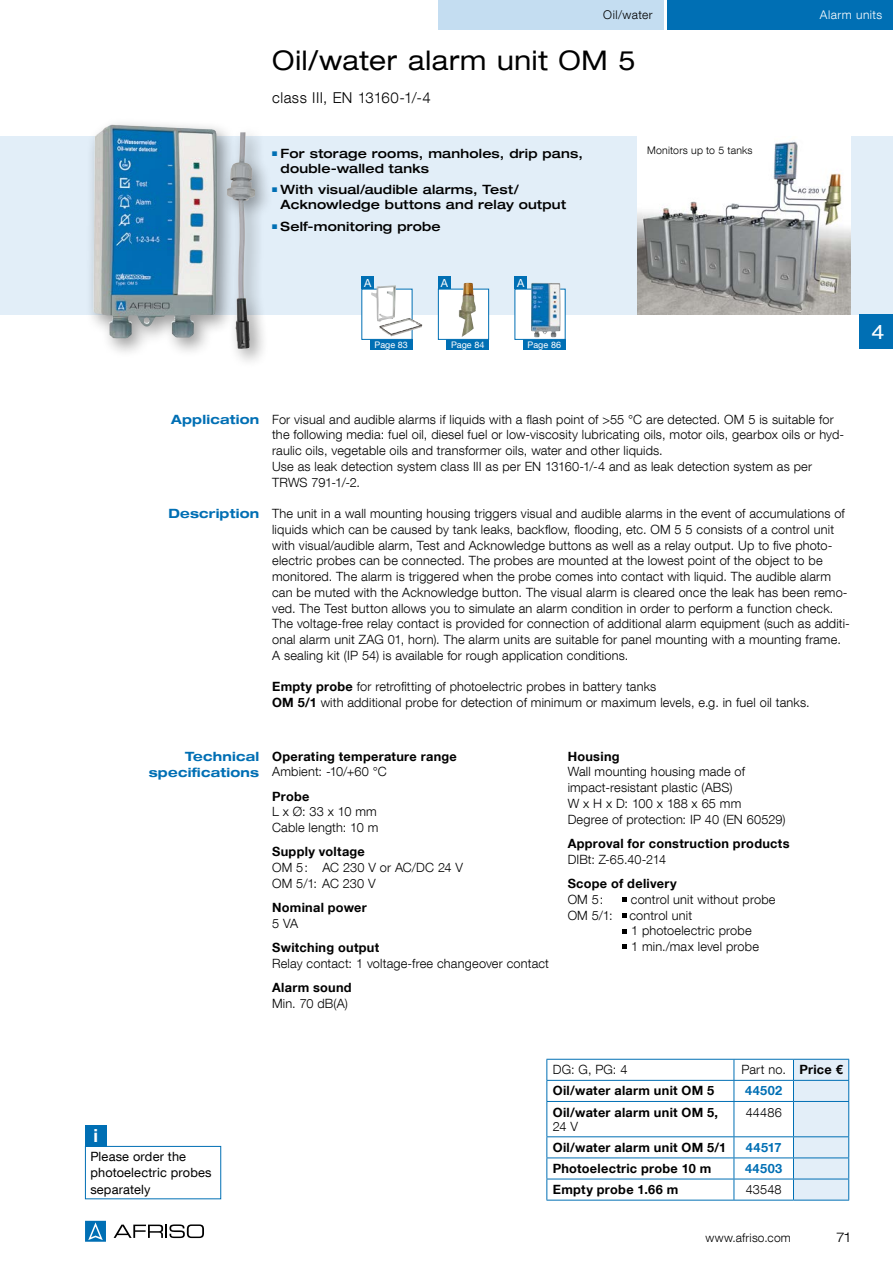
<style>
.page{position:relative;width:893px;height:1263px;background:#fff}
.page>*{position:absolute;margin:0;border:0;box-sizing:border-box;transform-origin:0 0}
.t1{font:expanded 27px "Helvetica Neue LT Com";letter-spacing:.03em;color:#000;scale:.95 1}
.t2{font:expanded 19.5px "Helvetica Neue LT Com";color:#fff}
.t3{font:700 18px "Helvetica Neue LT Com";color:#fff}
.t4{font:300 15px "Helvetica Neue LT Com";letter-spacing:.025em;color:#000}
.t5{font:300 expanded 13.5px "Helvetica Neue LT Com";color:#000}
.t6{font:300 12.75px/15.8px "Helvetica Neue LT Com";letter-spacing:.015em;color:#000}
.t7{font:700 12.75px "Helvetica Neue LT Com";letter-spacing:.02em;color:#000}
.t8{font:500 expanded 12.75px/15px "Helvetica Neue LT Com";letter-spacing:.015em;color:#000}
.t9{font:700 expanded 12.75px/16.5px "Helvetica Neue LT Com";letter-spacing:.015em;color:#006fb4;text-align:right}
.t10{font:12.75px/16.5px "Helvetica Neue LT Com";letter-spacing:.015em;color:#000}
.t11{font:700 12.75px "Helvetica Neue LT Com";letter-spacing:.035em;color:#006fb4}
.t12{font:300 12px "Helvetica Neue LT Com";letter-spacing:.02em;color:#000}
.t13{font:300 12px "Helvetica Neue LT Com";letter-spacing:.04em;color:#fff}
.t14{font:11.1px "Helvetica Neue LT Com";color:#fff}
.t15{font:300 10.5px "Helvetica Neue LT Com";letter-spacing:.02em;color:#000}
.t16{font:9px "Helvetica Neue LT Com";color:#fff}
.s1{font-weight:700}
</style>
<div class="page">
<div style="left:0;top:136px;width:893px;height:179px;background:#e2eef8"></div>
<div style="left:668px;top:0;width:225px;height:30px;background:#006fb4"></div>
<div style="left:438px;top:0;width:225px;height:30px;background:#c4ddf1"></div>
<svg style="left:114px;top:1224px;width:90px;height:14px"></svg>
<svg style="left:85px;top:1221px;width:21px;height:21px"></svg>
<div style="left:86px;top:117px;width:151px;height:241px;background:#000;opacity:.4"></div>
<img style="left:94px;top:125px;width:123px;height:213px">
<div style="left:220px;top:125px;width:55px;height:243px;background:#000;opacity:.4"></div>
<img style="left:227px;top:132px;width:28px;height:217px">
<div style="left:446px;top:339px;width:43px;height:11px;background:#006fb4"></div>
<div style="left:438px;top:276px;width:13px;height:13px;background:#006fb4"></div>
<div style="left:438px;top:289px;width:51px;height:51px;background:#fff;border:1px solid #006fb4"></div>
<img style="left:459px;top:283px;width:17px;height:54px">
<div style="left:370px;top:339px;width:42px;height:11px;background:#006fb4"></div>
<div style="left:361px;top:276px;width:13px;height:13px;background:#006fb4"></div>
<div style="left:361px;top:289px;width:51px;height:51px;background:#fff;border:1px solid #006fb4"></div>
<img style="left:379px;top:318px;width:43px;height:18px">
<img style="left:371px;top:285px;width:25px;height:36px">
<div style="left:523px;top:339px;width:43px;height:11px;background:#006fb4"></div>
<div style="left:514px;top:276px;width:13px;height:13px;background:#006fb4"></div>
<div style="left:514px;top:289px;width:52px;height:51px;background:#fff;border:1px solid #006fb4"></div>
<img style="left:531px;top:283px;width:29px;height:54px">
<hr style="left:546px;top:1059px;width:188px;height:1px;background:#006fb4">
<hr style="left:734px;top:1059px;width:59px;height:1px;background:#006fb4">
<hr style="left:546px;top:1080px;width:188px;height:1px;background:#006fb4">
<svg style="left:546px;top:1059px;width:1px;height:42px"></svg>
<hr style="left:734px;top:1080px;width:59px;height:1px;background:#006fb4">
<svg style="left:734px;top:1059px;width:1px;height:42px"></svg>
<hr style="left:546px;top:1101px;width:188px;height:1px;background:#006fb4">
<hr style="left:546px;top:1102px;width:1px;height:34px;background:#006fb4">
<hr style="left:734px;top:1101px;width:59px;height:1px;background:#006fb4">
<hr style="left:734px;top:1102px;width:1px;height:34px;background:#006fb4">
<hr style="left:546px;top:1136px;width:188px;height:1px;background:#006fb4">
<hr style="left:734px;top:1136px;width:59px;height:1px;background:#006fb4">
<hr style="left:546px;top:1157px;width:188px;height:1px;background:#006fb4">
<hr style="left:734px;top:1157px;width:59px;height:1px;background:#006fb4">
<hr style="left:546px;top:1179px;width:188px;height:1px;background:#006fb4">
<svg style="left:546px;top:1137px;width:1px;height:63px"></svg>
<hr style="left:734px;top:1179px;width:59px;height:1px;background:#006fb4">
<svg style="left:734px;top:1137px;width:1px;height:63px"></svg>
<svg style="left:793px;top:1059px;width:56px;height:141px;background:#d2e4f3"></svg>
<hr style="left:546px;top:1200px;width:188px;height:1px;background:#006fb4">
<hr style="left:734px;top:1200px;width:59px;height:1px;background:#006fb4">
<hr style="left:793px;top:1200px;width:56px;height:1px;background:#006fb4">
<svg style="left:623px;top:897px;width:4px;height:5px"></svg>
<svg style="left:623px;top:913px;width:4px;height:4px"></svg>
<svg style="left:623px;top:929px;width:4px;height:4px"></svg>
<svg style="left:623px;top:945px;width:4px;height:4px"></svg>
<div style="left:85px;top:1146px;width:136px;height:53px;border:1px solid #006fb4"></div>
<div style="left:85px;top:1125px;width:21px;height:21px;background:#006fb4"></div>
<img style="left:638px;top:136px;width:212px;height:179px">
<div style="left:859px;top:315px;width:34px;height:34px;background:#006fb4"></div>
<p class="t12" style="left:603px;top:7px;width:51px">Oil/water</p>
<p class="t13" style="left:820px;top:7px;width:64px">Alarm units</p>
<h1 class="t1" style="left:272px;top:44px;width:384px">Oil/water alarm unit OM 5</h1>
<p class="t4" style="left:272px;top:89px;width:160px">class III, EN 13160-1/-4</p>
<p class="t8" style="left:281px;top:145px;width:304px;text-indent:-9px"><sup>■</sup> For storage rooms, manholes, drip pans, double-walled tanks</p>
<p class="t8" style="left:281px;top:182px;width:287px;text-indent:-9px"><sup>■</sup> With visual/audible alarms, Test/<br>Acknowledge buttons and relay output</p>
<p class="t8" style="left:272px;top:218px;width:170px"><sup>■</sup> Self-monitoring probe</p>
<p class="t15" style="left:647px;top:144px;width:107px">Monitors up to 5 tanks</p>
<p class="t14" style="left:364px;top:276px;width:9px">A</p>
<p class="t14" style="left:441px;top:276px;width:9px">A</p>
<p class="t14" style="left:517px;top:276px;width:9px">A</p>
<p class="t16" style="left:374px;top:339px;width:35px">Page 83</p>
<p class="t16" style="left:451px;top:339px;width:35px">Page 84</p>
<p class="t16" style="left:528px;top:339px;width:35px">Page 86</p>
<h2 class="t2" style="left:871px;top:319px;width:15px">4</h2>
<p class="t9" style="left:171px;top:410px;width:90px">Application</p>
<p class="t9" style="left:168px;top:505px;width:92px">Description</p>
<p class="t6" style="left:272px;top:411px;width:574px">For visual and audible alarms if liquids with a flash point of &gt;55 °C are detected. OM 5 is suitable for the following media: fuel oil, diesel fuel or low-viscosity lubricating oils, motor oils, gearbox oils or hyd&shy;raulic oils, vegetable oils and transformer oils, water and other liquids.<br>Use as leak detection system class III as per EN 13160-1/-4 and as leak detection system as per TRWS 791-1/-2.</p>
<p class="t6" style="left:272px;top:505px;width:579px">The unit in a wall mounting housing triggers visual and audible alarms in the event of accumulations of liquids which can be caused by tank leaks, backflow, flooding, etc. OM 5 5 consists of a control unit with visual/audible alarm, Test and Acknowledge buttons as well as a relay output. Up to five photo&shy;electric probes can be connected. The probes are mounted at the lowest point of the object to be monitored. The alarm is triggered when the probe comes into contact with liquid. The audible alarm can be muted with the Acknowledge button. The visual alarm is cleared once the leak has been remo&shy;ved. The Test button allows you to simulate an alarm condition in order to perform a function check.<br>The voltage-free relay contact is provided for connection of additional alarm equipment (such as additi&shy;onal alarm unit ZAG 01, horn). The alarm units are suitable for panel mounting with a mounting frame.<br>A sealing kit (IP 54) is available for rough application conditions.</p>
<p class="t6" style="left:272px;top:679px;width:539px"><span class="s1">Empty probe</span> for retrofitting of photoelectric probes in battery tanks<br><span class="s1">OM 5/1</span> with additional probe for detection of minimum or maximum levels, e.g. in fuel oil tanks.</p>
<p class="t9" style="left:149px;top:747px;width:112px">Technical specifications</p>
<p class="t7" style="left:272px;top:748px;width:186px">Operating temperature range</p>
<p class="t6" style="left:272px;top:764px;width:116px">Ambient: -10/+60 °C</p>
<p class="t7" style="left:272px;top:788px;width:39px">Probe</p>
<p class="t6" style="left:272px;top:804px;width:108px">L x Ø: 33 x 10 mm<br>Cable length: 10 m</p>
<p class="t7" style="left:272px;top:844px;width:94px">Supply voltage</p>
<p class="t6" style="left:272px;top:859px;width:193px">OM 5: AC 230 V or AC/DC 24 V<br>OM 5/1: AC 230 V</p>
<p class="t7" style="left:272px;top:899px;width:96px">Nominal power</p>
<p class="t6" style="left:272px;top:915px;width:28px">5 VA</p>
<p class="t7" style="left:272px;top:939px;width:109px">Switching output</p>
<p class="t6" style="left:272px;top:955px;width:278px">Relay contact: 1 voltage-free changeover contact</p>
<p class="t7" style="left:272px;top:979px;width:81px">Alarm sound</p>
<p class="t6" style="left:272px;top:995px;width:77px">Min. 70 dB(A)</p>
<p class="t7" style="left:568px;top:748px;width:53px">Housing</p>
<p class="t6" style="left:568px;top:764px;width:219px">Wall mounting housing made of impact-resistant plastic (ABS)<br>W x H x D: 100 x 188 x 65 mm<br>Degree of protection: IP 40 (EN 60529)</p>
<p class="t7" style="left:568px;top:835px;width:223px">Approval for construction products</p>
<p class="t6" style="left:568px;top:851px;width:100px">DIBt: Z-65.40-214</p>
<p class="t7" style="left:568px;top:875px;width:110px">Scope of delivery</p>
<p class="t6" style="left:568px;top:891px;width:37px">OM 5:</p>
<p class="t6" style="left:631px;top:891px;width:146px">control unit without probe</p>
<p class="t6" style="left:568px;top:907px;width:46px">OM 5/1:</p>
<p class="t6" style="left:629px;top:907px;width:131px">control unit<br>1 photoelectric probe<br>1 min./max level probe</p>
<h3 class="t3" style="left:93px;top:1124px;width:6px">i</h3>
<p class="t10" style="left:90px;top:1147px;width:123px">Please order the photoelectric probes separately</p>
<p class="t6" style="left:553px;top:1062px;width:76px">DG: G, PG: 4</p>
<p class="t6" style="left:741px;top:1062px;width:103px">Part no. <span class="s1">Price €</span></p>
<p class="t7" style="left:553px;top:1083px;width:163px">Oil/water alarm unit OM 5</p>
<p class="t11" style="left:745px;top:1083px;width:39px">44502</p>
<p class="t7" style="left:553px;top:1104px;width:167px">Oil/water alarm unit OM 5,</p>
<p class="t6" style="left:553px;top:1118px;width:27px">24 V</p>
<p class="t6" style="left:746px;top:1104px;width:38px">44486</p>
<p class="t7" style="left:553px;top:1139px;width:175px">Oil/water alarm unit OM 5/1</p>
<p class="t11" style="left:746px;top:1139px;width:37px">44517</p>
<p class="t7" style="left:553px;top:1160px;width:160px">Photoelectric probe 10 m</p>
<p class="t11" style="left:745px;top:1160px;width:39px">44503</p>
<p class="t7" style="left:553px;top:1181px;width:127px">Empty probe 1.66 m</p>
<p class="t6" style="left:746px;top:1181px;width:37px">43548</p>
<p class="t12" style="left:705px;top:1230px;width:87px">www.afriso.com</p>
<p class="t5" style="left:836px;top:1228px;width:16px">71</p>
</div>
